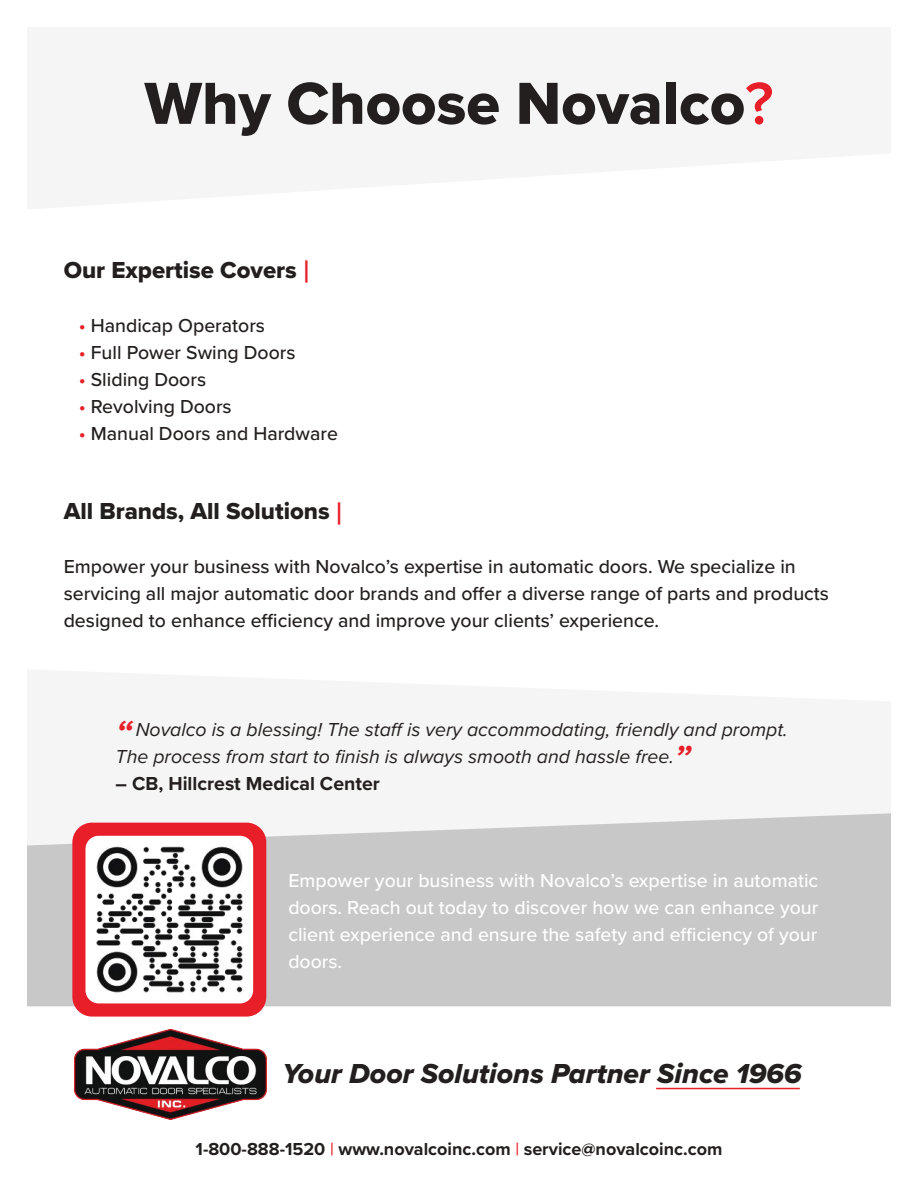
<style>
.page{position:relative;width:918px;height:1188px;background:#fff}
.page>*{position:absolute;margin:0;border:0;box-sizing:border-box;transform-origin:0 0}
.t1{font:61.5px "Proxima Nova Extrabld";color:#241f1f}
.t2{font:28.5px "Proxima Nova Extrabld It";color:#241f1f}
.t3{font:24px "Proxima Nova Extrabld";color:#241f1f}
.t4{font:500 19.5px/27px "Proxima Nova";color:#241f1f}
.t5{font:500 19.5px/27px "Proxima Nova";color:#fff;text-align:justify}
.t6{font:italic 19.5px/27px "Proxima Nova";color:#241f1f}
.t7{font:700 19.5px "Proxima Nova";color:#241f1f}
.t8{font:700 18px "Proxima Nova";color:#241f1f}
.s1{font-family:"Proxima Nova";font-weight:600;color:#e81e28}
.s2{font-family:"Proxima Nova";font-weight:600;font-size:31.5px;color:#e81e28}
.s3{color:#e81e28}
.s4{font-weight:600;font-size:39px;color:#e81e28}
.s5{font-weight:500;color:#e81e28}
</style>
<div class="page">
<svg style="left:27px;top:813px;width:864px;height:193px;fill:#c8c8c9"></svg>
<div style="left:72px;top:823px;width:194px;height:194px;background:#e81e28;border-radius:20px"></div>
<img style="left:86px;top:836px;width:167px;height:167px">
<img style="left:75px;top:1030px;width:191px;height:90px">
<hr style="left:656px;top:1088px;width:144px;height:1px;background:#e81e28">
<h1 class="t1" style="left:145px;top:58px;width:630px">Why Choose Novalco<span class="s1">?</span></h1>
<p class="t3" style="left:64px;top:252px;width:248px">Our Expertise Covers <span class="s2">|</span></p>
<p class="t4" style="left:79px;top:311px;width:188px"><span class="s3">•</span> Handicap Operators</p>
<p class="t4" style="left:79px;top:338px;width:218px"><span class="s3">•</span> Full Power Swing Doors</p>
<p class="t4" style="left:79px;top:365px;width:129px"><span class="s3">•</span> Sliding Doors</p>
<p class="t4" style="left:79px;top:392px;width:154px"><span class="s3">•</span> Revolving Doors</p>
<p class="t4" style="left:79px;top:419px;width:261px"><span class="s3">•</span> Manual Doors and Hardware</p>
<p class="t3" style="left:64px;top:493px;width:280px">All Brands, All Solutions <span class="s2">|</span></p>
<p class="t4" style="left:64px;top:553px;width:767px">Empower your business with Novalco’s expertise in automatic doors. We specialize in servicing all major automatic door brands and offer a diverse range of parts and products designed to enhance efficiency and improve your clients’ experience.</p>
<p class="t6" style="left:116px;top:715px;width:674px"><span class="s4">“</span> Novalco is a blessing! The staff is very accommodating, friendly and prompt.<br>The process from start to finish is always smooth and hassle free.<span class="s4">”</span></p>
<p class="t7" style="left:116px;top:769px;width:266px">– CB, Hillcrest Medical Center</p>
<p class="t5" style="left:288px;top:866px;width:532px">Empower your business with Novalco’s expertise in automatic doors. Reach out today to discover how we can enhance your client experience and ensure the safety and efficiency of your doors.</p>
<h2 class="t2" style="left:282px;top:1052px;width:521px">Your Door Solutions Partner Since 1966</h2>
<p class="t8" style="left:196px;top:1135px;width:528px">1-800-888-1520 <span class="s5">|</span> www.novalcoinc.com <span class="s5">|</span> service@novalcoinc.com</p>
</div>
